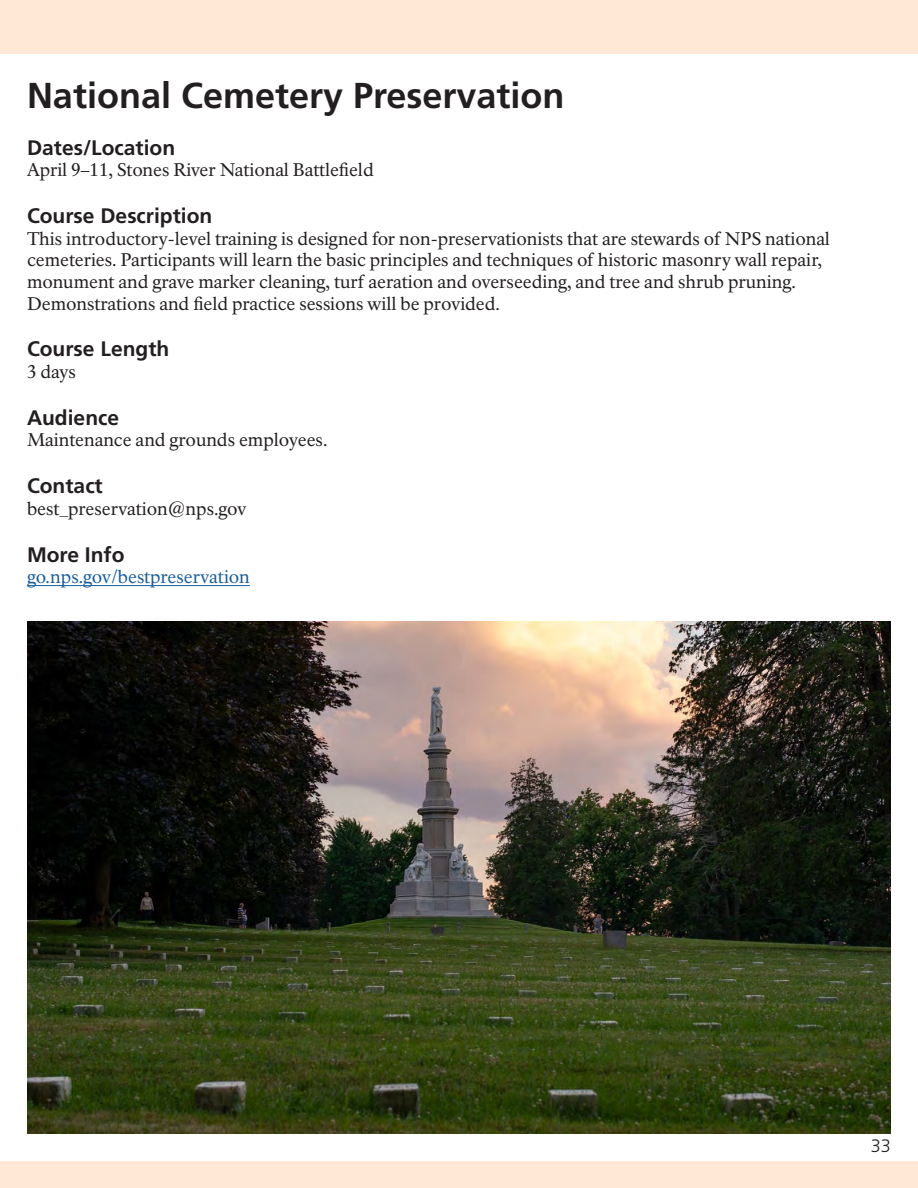
<style>
.page{position:relative;width:918px;height:1188px;background:#fff}
.page>*{position:absolute;margin:0;border:0;box-sizing:border-box;transform-origin:0 0}
.t1{font:700 36px "Frutiger LT Std";color:#231f20}
.t2{font:700 21px "Frutiger LT Std";color:#231f20}
.t3{font:18px/21.6px "NPS Rawlinson OT";color:#231f20}
.t4{font:18px "NPS Rawlinson OT";letter-spacing:-.005em;color:#175d9e}
.t5{font:300 18px "Frutiger LT Std";color:#231f20}
</style>
<div class="page">
<div style="left:0;top:0;width:918px;height:54px;background:#ffe8d6"></div>
<div style="left:0;top:1161px;width:918px;height:27px;background:#ffe8d6"></div>
<hr style="left:27px;top:585px;width:223px;height:1px;background:#175d9e">
<img style="left:27px;top:621px;width:864px;height:513px">
<h1 class="t1" style="left:27px;top:74px;width:539px">National Cemetery Preservation</h1>
<p class="t2" style="left:27px;top:135px;width:150px">Dates/Location</p>
<p class="t3" style="left:27px;top:160px;width:348px">April 9–11, Stones River National Battlefield</p>
<p class="t2" style="left:27px;top:204px;width:187px">Course Description</p>
<p class="t3" style="left:27px;top:228px;width:804px">This introductory-level training is designed for non-preservationists that are stewards of NPS national cemeteries. Participants will learn the basic principles and techniques of historic masonry wall repair, monument and grave marker cleaning, turf aeration and overseeding, and tree and shrub pruning.<br>Demonstrations and field practice sessions will be provided.</p>
<p class="t2" style="left:27px;top:337px;width:144px">Course Length</p>
<p class="t3" style="left:27px;top:361px;width:50px">3 days</p>
<p class="t2" style="left:27px;top:405px;width:94px">Audience</p>
<p class="t3" style="left:27px;top:430px;width:302px">Maintenance and grounds employees.</p>
<p class="t2" style="left:27px;top:474px;width:77px">Contact</p>
<p class="t3" style="left:27px;top:498px;width:221px">best_preservation@nps.gov</p>
<p class="t2" style="left:27px;top:542px;width:99px">More Info</p>
<p class="t4" style="left:27px;top:566px;width:224px">go.nps.gov/bestpreservation</p>
<p class="t5" style="left:871px;top:1136px;width:22px">33</p>
</div>
